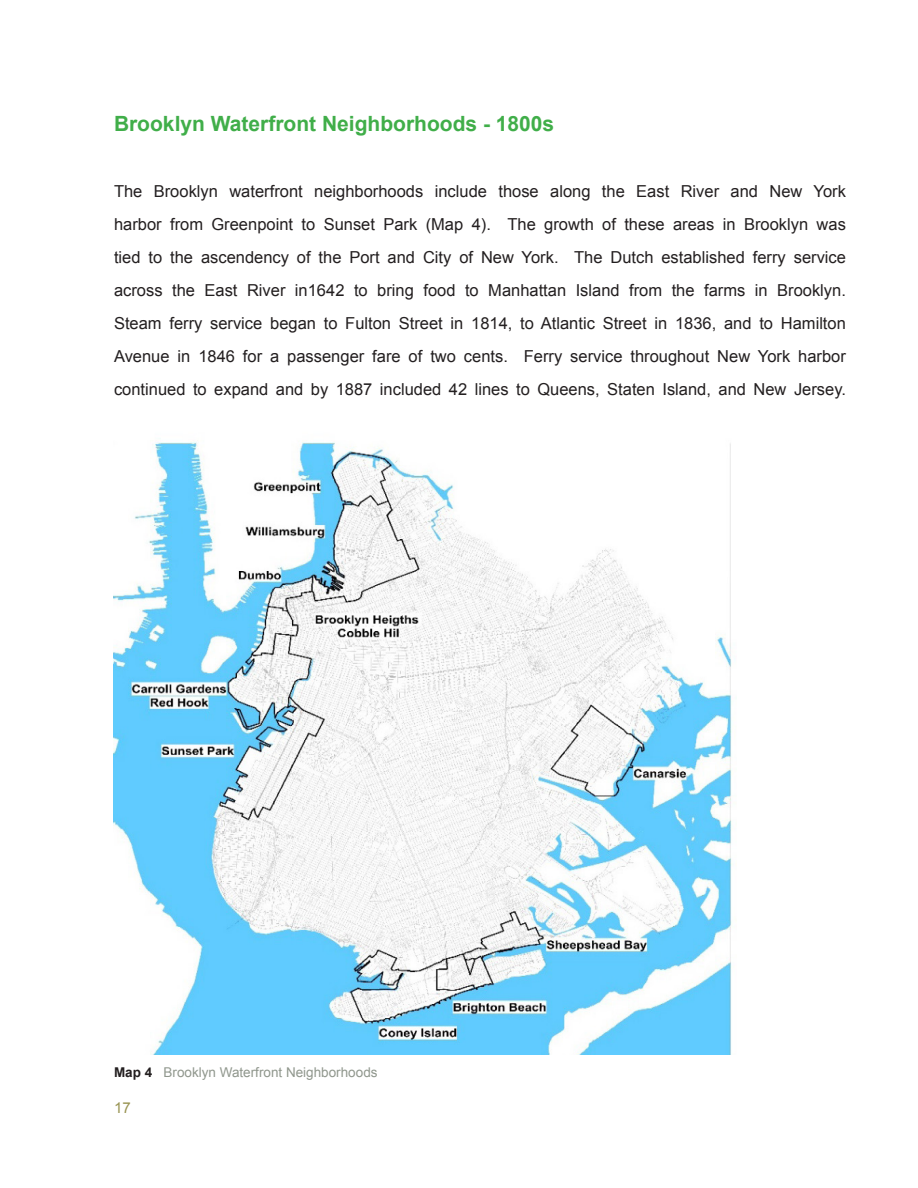
<style>
.page{position:relative;width:918px;height:1188px;background:#fff}
.page>*{position:absolute;margin:0;border:0;box-sizing:border-box;transform-origin:0 0}
.t1{font:700 21px "Arial";color:#40ae49}
.t2{font:16.5px/33px "Arial";color:#231f20;text-align:justify}
.t3{font:15px "Arial";color:#999453}
.t4{font:13.5px "Arial";color:#90978d}
.s1{font-weight:700;color:#231f20}
</style>
<div class="page">
<img style="left:114px;top:442px;width:618px;height:612px">
<p class="t1" style="left:114px;top:109px;width:442px">Brooklyn Waterfront Neighborhoods - 1800s</p>
<p class="t2" style="left:114px;top:175px;width:734px">The Brooklyn waterfront neighborhoods include those along the East River and New York harbor from Greenpoint to Sunset Park (Map 4). The growth of these areas in Brooklyn was tied to the ascendency of the Port and City of New York. The Dutch established ferry service across the East River in1642 to bring food to Manhattan Island from the farms in Brooklyn.<br>Steam ferry service began to Fulton Street in 1814, to Atlantic Street in 1836, and to Hamilton Avenue in 1846 for a passenger fare of two cents. Ferry service throughout New York harbor continued to expand and by 1887 included 42 lines to Queens, Staten Island, and New Jersey.</p>
<p class="t4" style="left:114px;top:1064px;width:265px"><span class="s1">Map 4</span> Brooklyn Waterfront Neighborhoods</p>
<p class="t3" style="left:114px;top:1098px;width:18px">17</p>
</div>
